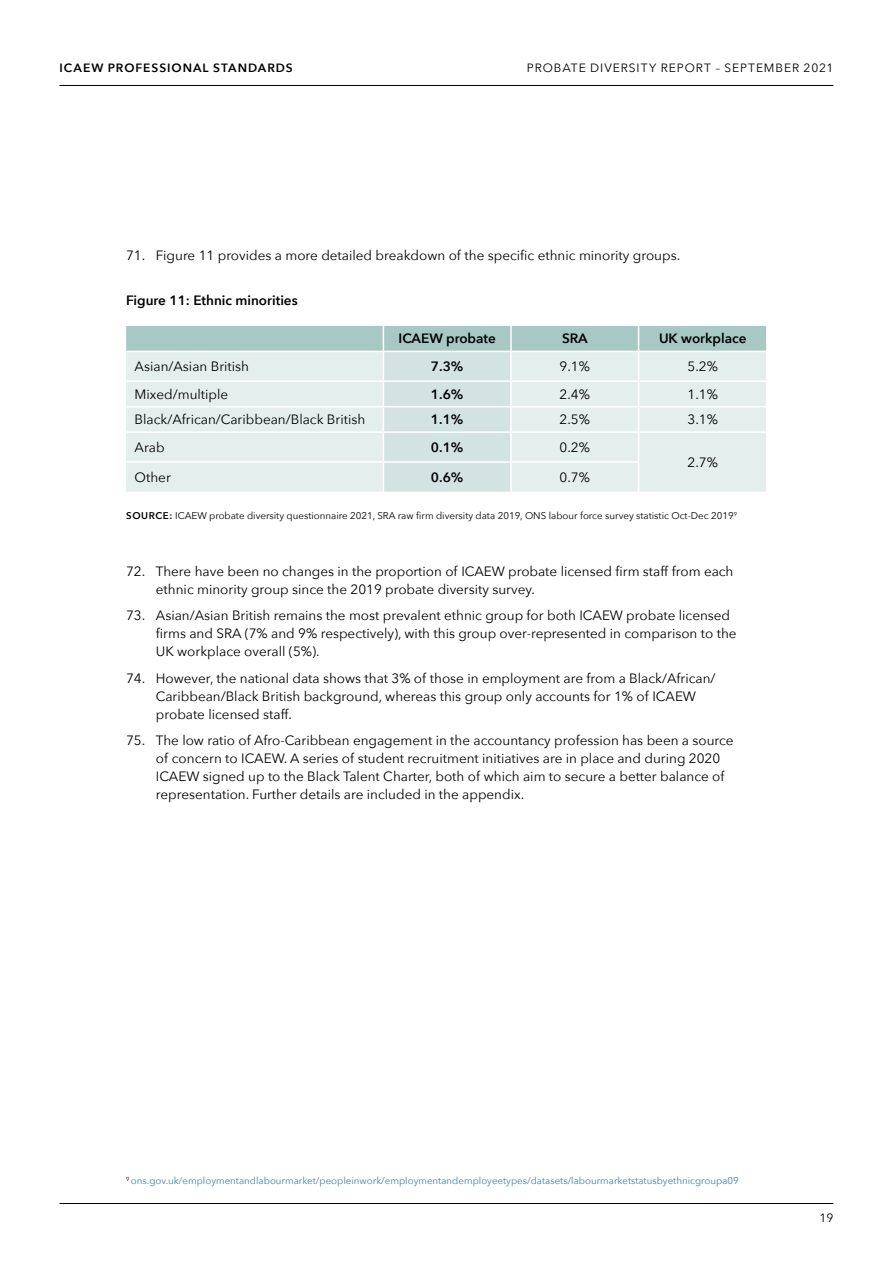
<style>
.page{position:relative;width:893px;height:1263px;background:#fff}
.page>*{position:absolute;margin:0;border:0;box-sizing:border-box;transform-origin:0 0}
.t1{font:13.5px/18px "Avenir Next";color:#000}
.t2{font:600 13.5px "Avenir Next";color:#000}
.t3{font:12px "Avenir Next";letter-spacing:.075em;color:#000}
.t4{font:600 12px "Avenir Next";letter-spacing:.08em;color:#000}
.t5{font:9.75px "Avenir Next";color:#3c82a9}
.t6{font:9.75px "Avenir Next";color:#000}
.s1{font-weight:600}
</style>
<div class="page">
<hr style="left:60px;top:1203px;width:773px;height:1px;background:#000">
<hr style="left:60px;top:85px;width:773px;height:1px;background:#000">
<svg style="left:126px;top:326px;width:640px;height:166px;background:#d9e7e5"></svg>
<p class="t4" style="left:60px;top:57px;width:235px">ICAEW PROFESSIONAL STANDARDS</p>
<p class="t3" style="left:527px;top:57px;width:308px">PROBATE DIVERSITY REPORT – SEPTEMBER 2021</p>
<p class="t1" style="left:126px;top:246px;width:555px">71. Figure 11 provides a more detailed breakdown of the specific ethnic minority groups.</p>
<p class="t2" style="left:126px;top:288px;width:173px">Figure 11: Ethnic minorities</p>
<p class="t2" style="left:399px;top:327px;width:99px">ICAEW probate</p>
<p class="t2" style="left:562px;top:327px;width:27px">SRA</p>
<p class="t2" style="left:659px;top:327px;width:89px">UK workplace</p>
<p class="t1" style="left:135px;top:357px;width:116px">Asian/Asian British</p>
<p class="t2" style="left:431px;top:355px;width:34px">7.3%</p>
<p class="t1" style="left:560px;top:357px;width:32px">9.1%</p>
<p class="t1" style="left:687px;top:357px;width:32px">5.2%</p>
<p class="t1" style="left:135px;top:385px;width:95px">Mixed/multiple</p>
<p class="t2" style="left:431px;top:383px;width:34px">1.6%</p>
<p class="t1" style="left:560px;top:385px;width:32px">2.4%</p>
<p class="t1" style="left:687px;top:385px;width:32px">1.1%</p>
<p class="t1" style="left:135px;top:410px;width:232px">Black/African/Caribbean/Black British</p>
<p class="t2" style="left:431px;top:408px;width:34px">1.1%</p>
<p class="t1" style="left:560px;top:410px;width:32px">2.5%</p>
<p class="t1" style="left:687px;top:410px;width:32px">3.1%</p>
<p class="t1" style="left:135px;top:438px;width:31px">Arab</p>
<p class="t2" style="left:431px;top:436px;width:34px">0.1%</p>
<p class="t1" style="left:560px;top:438px;width:32px">0.2%</p>
<p class="t1" style="left:687px;top:453px;width:32px">2.7%</p>
<p class="t1" style="left:135px;top:468px;width:38px">Other</p>
<p class="t2" style="left:431px;top:466px;width:34px">0.6%</p>
<p class="t1" style="left:560px;top:468px;width:32px">0.7%</p>
<p class="t6" style="left:126px;top:508px;width:612px"><span class="s1">SOURCE:</span> ICAEW probate diversity questionnaire 2021, SRA raw firm diversity data 2019, ONS labour force survey statistic Oct-Dec 2019<sup>9</sup></p>
<p class="t1" style="left:156px;top:561px;width:579px;text-indent:-30px">72. There have been no changes in the proportion of ICAEW probate licensed firm staff from each ethnic minority group since the 2019 probate diversity survey.</p>
<p class="t1" style="left:156px;top:606px;width:582px;text-indent:-30px">73. Asian/Asian British remains the most prevalent ethnic group for both ICAEW probate licensed firms and SRA (7% and 9% respectively), with this group over-represented in comparison to the<br>UK workplace overall (5%).</p>
<p class="t1" style="left:156px;top:668px;width:561px;text-indent:-30px">74. However, the national data shows that 3% of those in employment are from a Black/African/<br>Caribbean/Black British background, whereas this group only accounts for 1% of ICAEW probate licensed staff.</p>
<p class="t1" style="left:156px;top:731px;width:579px;text-indent:-30px">75. The low ratio of Afro-Caribbean engagement in the accountancy profession has been a source of concern to ICAEW. A series of student recruitment initiatives are in place and during 2020<br>ICAEW signed up to the Black Talent Charter, both of which aim to secure a better balance of representation. Further details are included in the appendix.</p>
<p class="t5" style="left:126px;top:1173px;width:614px"><sup>9</sup> ons.gov.uk/employmentandlabourmarket/peopleinwork/employmentandemployeetypes/datasets/labourmarketstatusbyethnicgroupa09</p>
<p class="t3" style="left:819px;top:1208px;width:15px">19</p>
</div>
